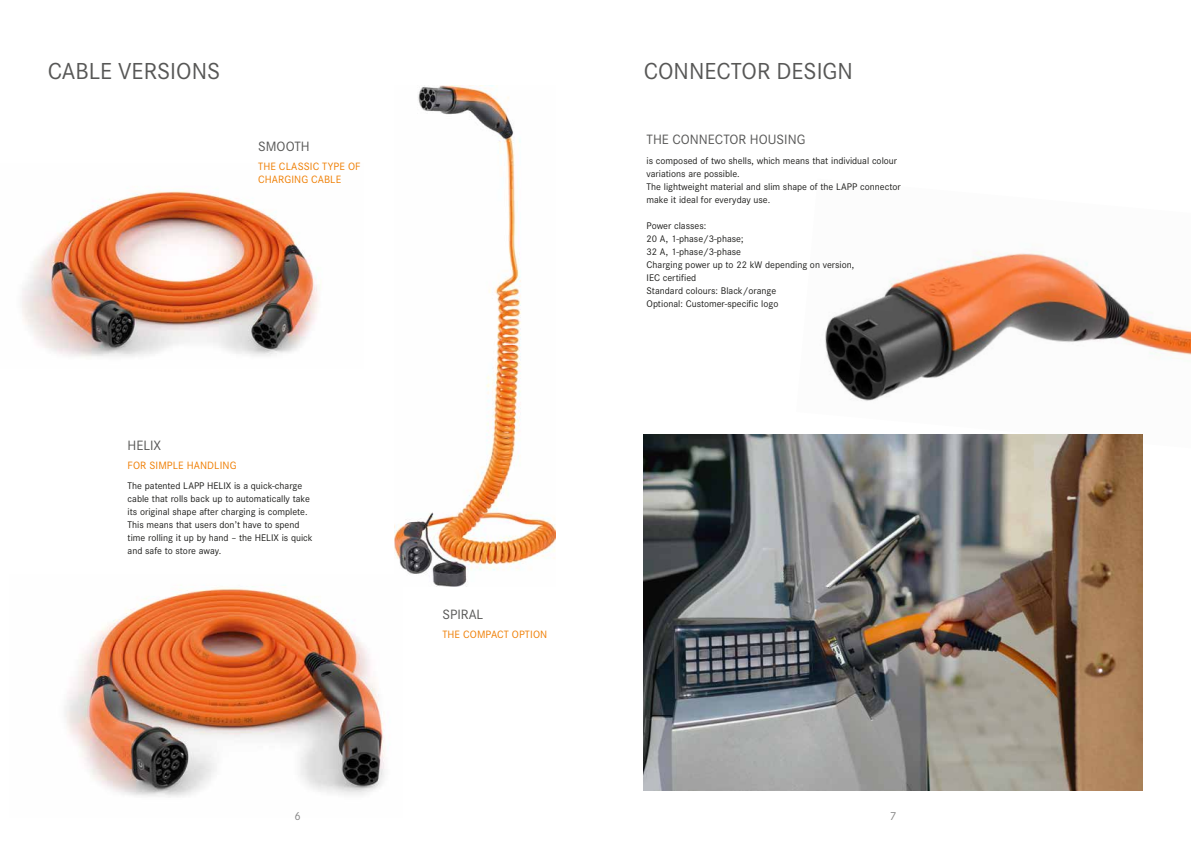
<style>
.page{position:relative;width:1191px;height:842px;background:#fff}
.page>*{position:absolute;margin:0;border:0;box-sizing:border-box;transform-origin:0 0}
.t1{font:24px "Corporate STOT";color:#575756}
.t2{font:14px "Corporate STOT";color:#575756}
.t3{font:12px "Corporate STOT";color:#878787}
.t4{font:11px/13px "Corporate STOT";letter-spacing:.01em;color:#ef7d00}
.t5{font:10px/13px "Corporate STOT";color:#1d1d1b}
</style>
<div class="page">
<img style="left:65px;top:585px;width:320px;height:212px">
<img style="left:22px;top:191px;width:299px;height:166px">
<img style="left:825px;top:251px;width:366px;height:197px">
<img style="left:643px;top:434px;width:499px;height:357px">
<img style="left:394px;top:86px;width:162px;height:500px">
<h1 class="t1" style="left:48px;top:58px;width:174px">CABLE VERSIONS</h1>
<h2 class="t2" style="left:258px;top:138px;width:53px">SMOOTH</h2>
<p class="t4" style="left:258px;top:160px;width:104px">THE CLASSIC TYPE OF<br>CHARGING CABLE</p>
<h2 class="t2" style="left:128px;top:437px;width:35px">HELIX</h2>
<p class="t4" style="left:128px;top:459px;width:110px">FOR SIMPLE HANDLING</p>
<p class="t5" style="left:128px;top:479px;width:187px">The patented LAPP HELIX is a quick-charge cable that rolls back up to automatically take its original shape after charging is complete.<br>This means that users don’t have to spend time rolling it up by hand – the HELIX is quick and safe to store away.</p>
<h2 class="t2" style="left:442px;top:606px;width:42px">SPIRAL</h2>
<p class="t4" style="left:442px;top:628px;width:106px">THE COMPACT OPTION</p>
<h1 class="t1" style="left:643px;top:58px;width:211px">CONNECTOR DESIGN</h1>
<h2 class="t2" style="left:646px;top:132px;width:160px">THE CONNECTOR HOUSING</h2>
<p class="t5" style="left:646px;top:154px;width:256px">is composed of two shells, which means that individual colour variations are possible.<br>The lightweight material and slim shape of the LAPP connector make it ideal for everyday use.</p>
<p class="t5" style="left:646px;top:219px;width:209px">Power classes:<br>20 A, 1-phase/3-phase;<br>32 A, 1-phase/3-phase<br>Charging power up to 22 kW depending on version,<br>IEC certified<br>Standard colours: Black/orange<br>Optional: Customer-specific logo</p>
<p class="t3" style="left:294px;top:810px;width:8px">6</p>
<p class="t3" style="left:890px;top:810px;width:8px">7</p>
</div>
